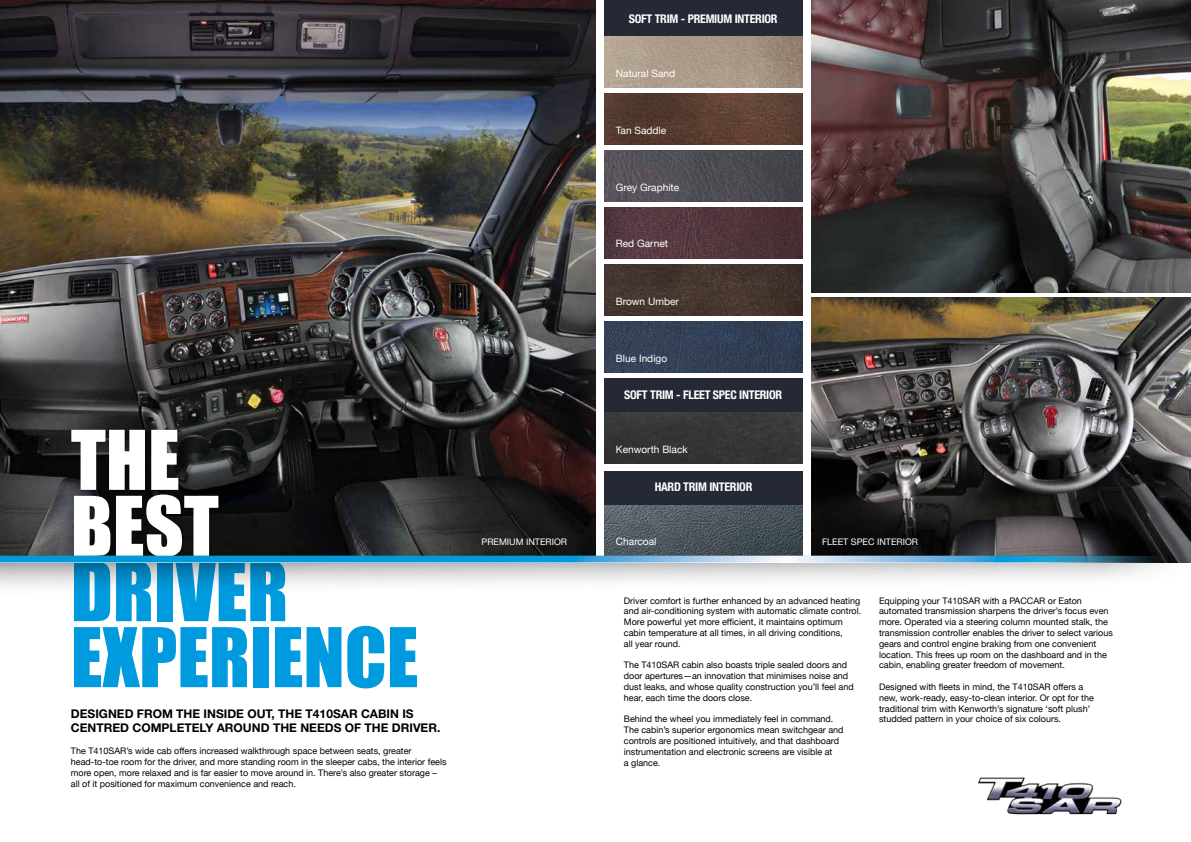
<style>
.page{position:relative;width:1191px;height:842px;background:#fff}
.page>*{position:absolute;margin:0;border:0;box-sizing:border-box;transform-origin:0 0}
.t1{font:76px/66px "Impact";color:#009ade}
.t2{font:76px/66px "Impact";color:#fff}
.t3{font:700 12px/14.4px "Helvetica Neue LT Std";color:#000}
.t4{font:700 condensed 12px "Helvetica Neue LT Std";letter-spacing:-.02em;color:#fff}
.t5{font:10.1px "Helvetica Neue";color:#fff}
.t6{font:9px/10.8px "Helvetica Neue";color:#000}
.t7{font:9px "Helvetica Neue";color:#fff}
</style>
<div class="page">
<img style="left:811px;top:298px;width:380px;height:258px">
<div style="left:604px;top:471px;width:198px;height:41px;background:#252936"></div>
<div style="left:604px;top:378px;width:198px;height:39px;background:#252936"></div>
<div style="left:604px;top:0;width:198px;height:40px;background:#252936"></div>
<img style="left:604px;top:37px;width:198px;height:51px">
<img style="left:604px;top:264px;width:198px;height:51px">
<img style="left:604px;top:322px;width:198px;height:51px">
<div style="left:604px;top:412px;width:198px;height:51px;background:#363636"></div>
<img style="left:604px;top:505px;width:198px;height:51px">
<img style="left:0;top:0;width:595px;height:556px">
<div style="left:71px;top:429px;width:151px;height:131px;background:#000;opacity:.3"></div>
<svg style="left:0;top:556px;width:1191px;height:31px"></svg>
<svg style="left:0;top:556px;width:1187px;height:6px;background:#3aa1d0"></svg>
<img style="left:977px;top:777px;width:145px;height:38px">
<img style="left:604px;top:94px;width:198px;height:51px">
<img style="left:604px;top:151px;width:198px;height:51px">
<img style="left:604px;top:207px;width:198px;height:51px">
<img style="left:811px;top:0;width:380px;height:292px">
<p class="t2" style="left:71px;top:425px;width:149px">THE<br>BEST</p>
<p class="t1" style="left:71px;top:556px;width:349px">DRIVER<br>EXPERIENCE</p>
<p class="t3" style="left:71px;top:706px;width:371px">DESIGNED FROM THE INSIDE OUT, THE T410SAR CABIN IS<br>CENTRED COMPLETELY AROUND THE NEEDS OF THE DRIVER.</p>
<p class="t6" style="left:71px;top:745px;width:377px">The T410SAR’s wide cab offers increased walkthrough space between seats, greater head-to-toe room for the driver, and more standing room in the sleeper cabs, the interior feels</p>
<p class="t6" style="left:71px;top:767px;width:367px">more open, more relaxed and is far easier to move around in. There’s also greater storage –</p>
<p class="t6" style="left:71px;top:778px;width:226px">all of it positioned for maximum convenience and reach.</p>
<p class="t4" style="left:629px;top:12px;width:150px">SOFT TRIM - PREMIUM INTERIOR</p>
<p class="t5" style="left:616px;top:67px;width:61px">Natural Sand</p>
<p class="t5" style="left:616px;top:124px;width:52px">Tan Saddle</p>
<p class="t5" style="left:616px;top:181px;width:65px">Grey Graphite</p>
<p class="t5" style="left:616px;top:238px;width:54px">Red Garnet</p>
<p class="t5" style="left:616px;top:295px;width:64px">Brown Umber</p>
<p class="t5" style="left:616px;top:352px;width:53px">Blue Indigo</p>
<p class="t4" style="left:624px;top:387px;width:159px">SOFT TRIM - FLEET SPEC INTERIOR</p>
<p class="t5" style="left:616px;top:443px;width:73px">Kenworth Black</p>
<p class="t4" style="left:654px;top:480px;width:99px">HARD TRIM INTERIOR</p>
<p class="t5" style="left:616px;top:535px;width:42px">Charcoal</p>
<p class="t7" style="left:481px;top:536px;width:87px">PREMIUM INTERIOR</p>
<p class="t7" style="left:822px;top:536px;width:97px">FLEET SPEC INTERIOR</p>
<p class="t6" style="left:624px;top:595px;width:238px">Driver comfort is further enhanced by an advanced heating</p>
<p class="t6" style="left:624px;top:606px;width:239px">and air-conditioning system with automatic climate control.</p>
<p class="t6" style="left:624px;top:616px;width:221px;text-align:justify">More powerful yet more efficient, it maintains optimum cabin temperature at all times, in all driving conditions, all year round.</p>
<p class="t6" style="left:624px;top:660px;width:225px">The T410SAR cabin also boasts triple sealed doors and</p>
<p class="t6" style="left:624px;top:670px;width:226px">door apertures—an innovation that minimises noise and</p>
<p class="t6" style="left:624px;top:681px;width:231px">dust leaks, and whose quality construction you’ll feel and</p>
<p class="t6" style="left:624px;top:692px;width:130px">hear, each time the doors close.</p>
<p class="t6" style="left:624px;top:714px;width:221px">Behind the wheel you immediately feel in command.<br>The cabin’s superior ergonomics mean switchgear and controls are positioned intuitively, and that dashboard instrumentation and electronic screens are visible at<br>a glance.</p>
<p class="t6" style="left:879px;top:595px;width:204px">Equipping your T410SAR with a PACCAR or Eaton</p>
<p class="t6" style="left:879px;top:606px;width:231px">automated transmission sharpens the driver’s focus even</p>
<p class="t6" style="left:879px;top:616px;width:230px">more. Operated via a steering column mounted stalk, the</p>
<p class="t6" style="left:879px;top:627px;width:235px">transmission controller enables the driver to select various</p>
<p class="t6" style="left:879px;top:638px;width:219px">gears and control engine braking from one convenient</p>
<p class="t6" style="left:879px;top:649px;width:229px">location. This frees up room on the dashboard and in the</p>
<p class="t6" style="left:879px;top:660px;width:187px">cabin, enabling greater freedom of movement.</p>
<p class="t6" style="left:879px;top:681px;width:216px">Designed with fleets in mind, the T410SAR offers a new, work-ready, easy-to-clean interior. Or opt for the traditional trim with Kenworth’s signature ‘soft plush’ studded pattern in your choice of six colours.</p>
</div>
